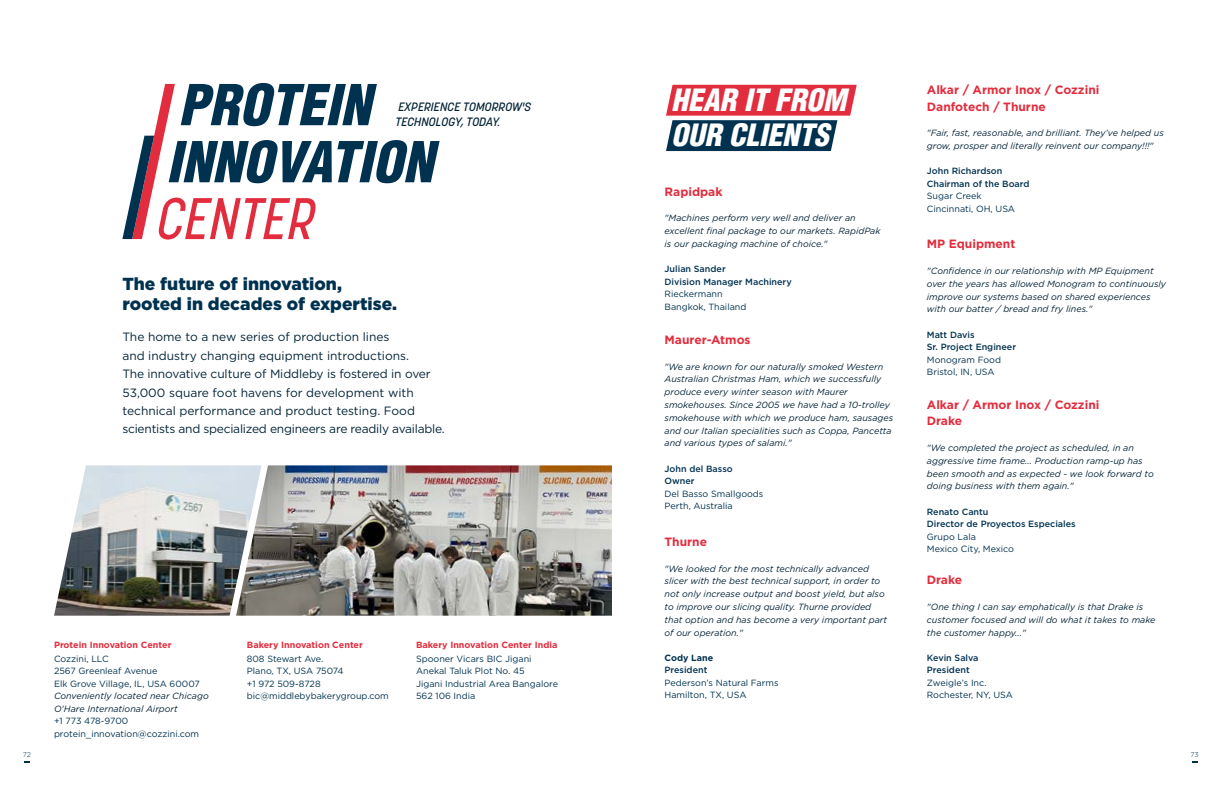
<style>
.page{position:relative;width:1224px;height:792px;background:#fff}
.page>*{position:absolute;margin:0;border:0;box-sizing:border-box;transform-origin:0 0}
.t1{font:italic 900 condensed 30px/35px "Helvetica LT Std";color:#fff}
.t2{font:900 17.4px/20px "Gotham";color:#003250}
.t3{font:12px/18.4px "Gotham";color:#042436}
.t4{font:700 12px/16.4px "Gotham";color:#e22d3e}
.t5{font:italic 500 12px/14.4px "Korolev";color:#042436}
.t6{font:italic 9px/12.8px "Gotham";color:#042436}
.t7{font:9px/12.5px "Gotham";color:#003250}
.t8{font:500 9px/12.5px "Gotham";color:#003250}
.t9{font:700 9px "Gotham";color:#e22d3e}
.t10{font:700 9px "Gotham";color:#003250}
.t11{font:300 7px "Gotham";color:#003250}
</style>
<div class="page">
<svg style="left:666px;top:85px;width:191px;height:66px;background:#8b4e62"></svg>
<svg style="left:122px;top:83px;width:318px;height:157px"></svg>
<img style="left:262px;top:465px;width:350px;height:151px">
<img style="left:54px;top:465px;width:208px;height:151px">
<h3 class="t5" style="left:395px;top:100px;width:137px">EXPERIENCE TOMORROW'S<br>TECHNOLOGY, TODAY.</h3>
<h2 class="t2" style="left:122px;top:274px;width:276px">The future of innovation, rooted in decades of expertise.</h2>
<p class="t3" style="left:122px;top:328px;width:324px">The home to a new series of production lines<br>and industry changing equipment introductions.<br>The innovative culture of Middleby is fostered in over 53,000 square foot havens for development with technical performance and product testing. Food scientists and specialized engineers are readily available.</p>
<p class="t9" style="left:54px;top:638px;width:119px">Protein Innovation Center</p>
<p class="t7" style="left:54px;top:652px;width:147px">Cozzini, LLC<br>2567 Greenleaf Avenue<br>Elk Grove Village, IL, USA 60007</p>
<p class="t6" style="left:54px;top:689px;width:156px;line-height:12.5px">Conveniently located near Chicago<br>O’Hare International Airport</p>
<p class="t7" style="left:54px;top:714px;width:147px">+1 773 478-9700 protein_innovation@cozzini.com</p>
<p class="t9" style="left:247px;top:638px;width:117px">Bakery Innovation Center</p>
<p class="t7" style="left:247px;top:652px;width:143px">808 Stewart Ave.<br>Plano, TX, USA 75074<br>+1 972 509-8728 bic@middlebybakerygroup.com</p>
<p class="t9" style="left:416px;top:638px;width:143px">Bakery Innovation Center India</p>
<p class="t7" style="left:416px;top:652px;width:143px">Spooner Vicars BIC Jigani<br>Anekal Taluk Plot No. 45<br>Jigani Industrial Area Bangalore<br>562 106 India</p>
<h1 class="t1" style="left:671px;top:83px;width:177px">HEAR IT FROM<br>OUR CLIENTS</h1>
<h3 class="t4" style="left:927px;top:82px;width:174px">Alkar / Armor Inox / Cozzini<br>Danfotech / Thurne</h3>
<p class="t6" style="left:927px;top:127px;width:238px">"Fair, fast, reasonable, and brilliant. They’ve helped us grow, prosper and literally reinvent our company!!!"</p>
<p class="t8" style="left:927px;top:165px;width:104px">John Richardson<br>Chairman of the Board</p>
<p class="t7" style="left:927px;top:190px;width:90px">Sugar Creek<br>Cincinnati, OH, USA</p>
<h3 class="t4" style="left:665px;top:183px;width:59px">Rapidpak</h3>
<p class="t6" style="left:665px;top:212px;width:218px">"Machines perform very well and deliver an excellent final package to our markets. RapidPak is our packaging machine of choice."</p>
<p class="t8" style="left:665px;top:263px;width:129px">Julian Sander<br>Division Manager Machinery</p>
<p class="t7" style="left:665px;top:288px;width:83px">Rieckermann<br>Bangkok, Thailand</p>
<h3 class="t4" style="left:927px;top:236px;width:90px">MP Equipment</h3>
<p class="t6" style="left:927px;top:264px;width:241px">"Confidence in our relationship with MP Equipment over the years has allowed Monogram to continuously improve our systems based on shared experiences with our batter / bread and fry lines."</p>
<p class="t8" style="left:927px;top:328px;width:91px">Matt Davis<br>Sr. Project Engineer</p>
<p class="t7" style="left:927px;top:353px;width:76px">Monogram Food<br>Bristol, IN, USA</p>
<h3 class="t4" style="left:665px;top:331px;width:88px">Maurer-Atmos</h3>
<p class="t6" style="left:665px;top:360px;width:230px">"We are known for our naturally smoked Western Australian Christmas Ham, which we successfully produce every winter season with Maurer smokehouses. Since 2005 we have had a 10-trolley smokehouse with which we produce ham, sausages and our Italian specialities such as Coppa, Pancetta and various types of salami."</p>
<p class="t8" style="left:665px;top:462px;width:70px">John del Basso<br>Owner</p>
<p class="t7" style="left:665px;top:487px;width:100px">Del Basso Smallgoods<br>Perth, Australia</p>
<h3 class="t4" style="left:927px;top:396px;width:174px">Alkar / Armor Inox / Cozzini<br>Drake</h3>
<p class="t6" style="left:927px;top:441px;width:228px">"We completed the project as scheduled, in an aggressive time frame... Production ramp-up has been smooth and as expected - we look forward to doing business with them again."</p>
<p class="t8" style="left:927px;top:505px;width:150px">Renato Cantu<br>Director de Proyectos Especiales</p>
<p class="t7" style="left:927px;top:530px;width:89px">Grupo Lala<br>Mexico City, Mexico</p>
<h3 class="t4" style="left:927px;top:572px;width:37px">Drake</h3>
<p class="t6" style="left:927px;top:600px;width:230px">"One thing I can say emphatically is that Drake is customer focused and will do what it takes to make the customer happy..."</p>
<p class="t8" style="left:927px;top:651px;width:53px">Kevin Salva<br>President</p>
<p class="t7" style="left:927px;top:676px;width:88px">Zweigle’s Inc.<br>Rochester, NY, USA</p>
<h3 class="t4" style="left:665px;top:533px;width:44px">Thurne</h3>
<p class="t6" style="left:665px;top:562px;width:224px">"We looked for the most technically advanced slicer with the best technical support, in order to not only increase output and boost yield, but also to improve our slicing quality. Thurne provided that option and has become a very important part of our operation."</p>
<p class="t10" style="left:665px;top:652px;width:50px">Cody Lane</p>
<p class="t8" style="left:665px;top:664px;width:44px">President</p>
<p class="t7" style="left:665px;top:676px;width:115px">Pederson’s Natural Farms<br>Hamilton, TX, USA</p>
<p class="t11" style="left:23px;top:750px;width:10px">72</p>
<p class="t11" style="left:1191px;top:750px;width:10px">73</p>
</div>
